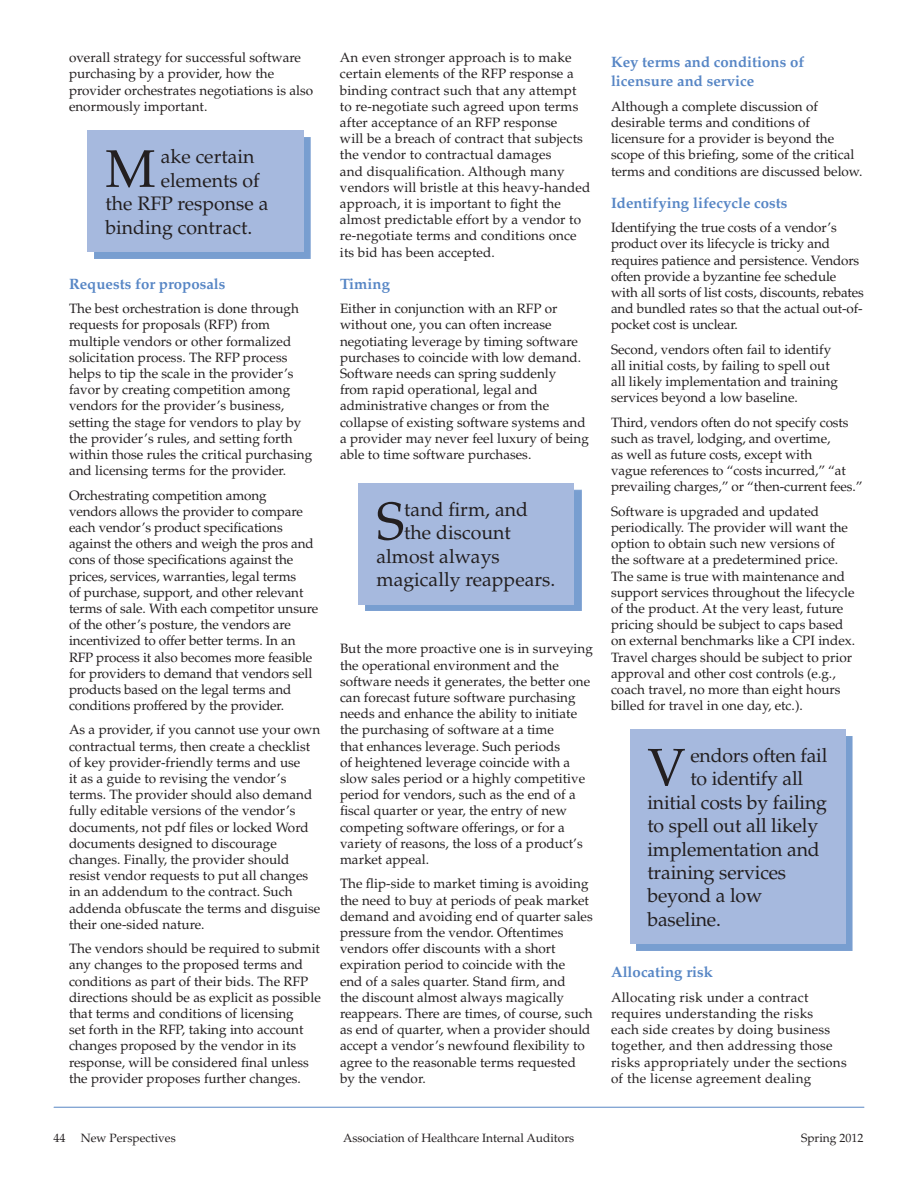
<style>
.page{position:relative;width:918px;height:1188px;background:#fff}
.page>*{position:absolute;margin:0;border:0;box-sizing:border-box;transform-origin:0 0}
.t1{font:52.95px "Palatino";color:#231f20}
.t2{font:19.5px "Palatino";letter-spacing:-.01em;color:#231f20}
.t3{font:700 15px/19.8px "Palatino";color:#5786c5}
.t4{font:13.5px/16.2px "Palatino";color:#231f20}
.t5{font:13.5px/16.2px "Palatino";letter-spacing:.02em;color:#231f20}
.t6{font:12px "Palatino";color:#231f20}
</style>
<div class="page">
<hr style="left:54px;top:1107px;width:810px;height:1px;background:#5786c5">
<div style="left:94px;top:137px;width:216px;height:122px;background:#789ed0"></div>
<div style="left:87px;top:130px;width:216px;height:122px;background:#a6b9de"></div>
<div style="left:365px;top:490px;width:216px;height:121px;background:#5786c5;opacity:.8"></div>
<div style="left:358px;top:483px;width:216px;height:121px;background:#a6b9de"></div>
<div style="left:636px;top:736px;width:216px;height:215px;background:#789ed0"></div>
<div style="left:630px;top:729px;width:216px;height:215px;background:#a6b9de"></div>
<p class="t4" style="left:69px;top:50px;width:246px">overall strategy for successful software purchasing by a provider, how the provider orchestrates negotiations is also enormously important.</p>
<h1 class="t1" style="left:105px;top:138px;width:52px">M</h1>
<h2 class="t2" style="left:161px;top:145px;width:95px">ake certain</h2>
<h2 class="t2" style="left:161px;top:169px;width:100px">elements of</h2>
<h2 class="t2" style="left:106px;top:192px;width:165px">the RFP response a</h2>
<h2 class="t2" style="left:106px;top:216px;width:148px">binding contract.</h2>
<p class="t3" style="left:69px;top:274px;width:158px">Requests for proposals</p>
<p class="t4" style="left:69px;top:301px;width:245px">The best orchestration is done through requests for proposals (RFP) from multiple vendors or other formalized solicitation process. The RFP process helps to tip the scale in the provider’s favor by creating competition among vendors for the provider’s business, setting the stage for vendors to play by the provider’s rules, and setting forth within those rules the critical purchasing and licensing terms for the provider.</p>
<p class="t4" style="left:69px;top:487px;width:251px">Orchestrating competition among<br>vendors allows the provider to compare each vendor’s product specifications against the others and weigh the pros and cons of those specifications against the prices, services, warranties, legal terms<br>of purchase, support, and other relevant terms of sale. With each competitor unsure of the other’s posture, the vendors are incentivized to offer better terms. In an RFP process it also becomes more feasible for providers to demand that vendors sell products based on the legal terms and conditions proffered by the provider.</p>
<p class="t4" style="left:69px;top:722px;width:253px">As a provider, if you cannot use your own contractual terms, then create a checklist of key provider-friendly terms and use<br>it as a guide to revising the vendor’s terms. The provider should also demand fully editable versions of the vendor’s documents, not pdf files or locked Word documents designed to discourage changes. Finally, the provider should resist vendor requests to put all changes in an addendum to the contract. Such addenda obfuscate the terms and disguise their one-sided nature.</p>
<p class="t4" style="left:69px;top:941px;width:253px">The vendors should be required to submit any changes to the proposed terms and conditions as part of their bids. The RFP directions should be as explicit as possible that terms and conditions of licensing<br>set forth in the RFP, taking into account changes proposed by the vendor in its response, will be considered final unless the provider proposes further changes.</p>
<p class="t4" style="left:340px;top:50px;width:252px">An even stronger approach is to make certain elements of the RFP response a binding contract such that any attempt to re-negotiate such agreed upon terms after acceptance of an RFP response<br>will be a breach of contract that subjects the vendor to contractual damages<br>and disqualification. Although many vendors will bristle at this heavy-handed approach, it is important to fight the almost predictable effort by a vendor to re-negotiate terms and conditions once its bid has been accepted.</p>
<p class="t3" style="left:340px;top:274px;width:52px">Timing</p>
<p class="t4" style="left:340px;top:301px;width:250px">Either in conjunction with an RFP or without one, you can often increase negotiating leverage by timing software purchases to coincide with low demand.<br>Software needs can spring suddenly<br>from rapid operational, legal and administrative changes or from the collapse of existing software systems and a provider may never feel luxury of being able to time software purchases.</p>
<h1 class="t1" style="left:376px;top:490px;width:29px">S</h1>
<h2 class="t2" style="left:404px;top:498px;width:125px">tand firm, and</h2>
<h2 class="t2" style="left:404px;top:521px;width:108px">the discount</h2>
<h2 class="t2" style="left:376px;top:545px;width:125px">almost always</h2>
<h2 class="t2" style="left:376px;top:568px;width:180px">magically reappears.</h2>
<p class="t4" style="left:340px;top:641px;width:254px">But the more proactive one is in surveying the operational environment and the software needs it generates, the better one can forecast future software purchasing needs and enhance the ability to initiate the purchasing of software at a time<br>that enhances leverage. Such periods<br>of heightened leverage coincide with a slow sales period or a highly competitive period for vendors, such as the end of a fiscal quarter or year, the entry of new competing software offerings, or for a variety of reasons, the loss of a product’s market appeal.</p>
<p class="t4" style="left:340px;top:876px;width:254px">The flip-side to market timing is avoiding the need to buy at periods of peak market demand and avoiding end of quarter sales pressure from the vendor. Oftentimes vendors offer discounts with a short expiration period to coincide with the<br>end of a sales quarter. Stand firm, and<br>the discount almost always magically reappears. There are times, of course, such as end of quarter, when a provider should accept a vendor’s newfound flexibility to agree to the reasonable terms requested by the vendor.</p>
<p class="t3" style="left:611px;top:52px;width:195px">Key terms and conditions of licensure and service</p>
<p class="t4" style="left:611px;top:98px;width:253px">Although a complete discussion of desirable terms and conditions of licensure for a provider is beyond the scope of this briefing, some of the critical terms and conditions are discussed below.</p>
<p class="t3" style="left:611px;top:193px;width:178px">Identifying lifecycle costs</p>
<p class="t4" style="left:611px;top:220px;width:254px">Identifying the true costs of a vendor’s product over its lifecycle is tricky and requires patience and persistence. Vendors often provide a byzantine fee schedule with all sorts of list costs, discounts, rebates and bundled rates so that the actual out-of&shy;pocket cost is unclear.</p>
<p class="t4" style="left:611px;top:341px;width:229px">Second, vendors often fail to identify all initial costs, by failing to spell out all likely implementation and training services beyond a low baseline.</p>
<p class="t4" style="left:611px;top:414px;width:253px">Third, vendors often do not specify costs such as travel, lodging, and overtime,<br>as well as future costs, except with<br>vague references to “costs incurred,” “at prevailing charges,” or “then-current fees.”</p>
<p class="t4" style="left:611px;top:503px;width:246px">Software is upgraded and updated periodically. The provider will want the option to obtain such new versions of the software at a predetermined price.<br>The same is true with maintenance and support services throughout the lifecycle of the product. At the very least, future pricing should be subject to caps based on external benchmarks like a CPI index.<br>Travel charges should be subject to prior approval and other cost controls (e.g., coach travel, no more than eight hours billed for travel in one day, etc.).</p>
<h1 class="t1" style="left:648px;top:736px;width:40px">V</h1>
<h2 class="t2" style="left:690px;top:744px;width:139px">endors often fail</h2>
<h2 class="t2" style="left:690px;top:767px;width:114px">to identify all</h2>
<h2 class="t2" style="left:647px;top:791px;width:181px">initial costs by failing</h2>
<h2 class="t2" style="left:647px;top:814px;width:172px">to spell out all likely</h2>
<h2 class="t2" style="left:647px;top:838px;width:174px">implementation and</h2>
<h2 class="t2" style="left:647px;top:861px;width:140px">training services</h2>
<h2 class="t2" style="left:647px;top:884px;width:116px">beyond a low</h2>
<h2 class="t2" style="left:647px;top:908px;width:75px">baseline.</h2>
<p class="t3" style="left:611px;top:963px;width:104px">Allocating risk</p>
<p class="t5" style="left:611px;top:989px;width:237px">Allocating risk under a contract requires understanding the risks<br>each side creates by doing business together, and then addressing those risks appropriately under the sections of the license agreement dealing</p>
<p class="t6" style="left:54px;top:1131px;width:13px">44</p>
<p class="t6" style="left:81px;top:1131px;width:96px">New Perspectives</p>
<p class="t6" style="left:343px;top:1131px;width:233px">Association of Healthcare Internal Auditors</p>
<p class="t6" style="left:801px;top:1131px;width:64px">Spring 2012</p>
</div>
